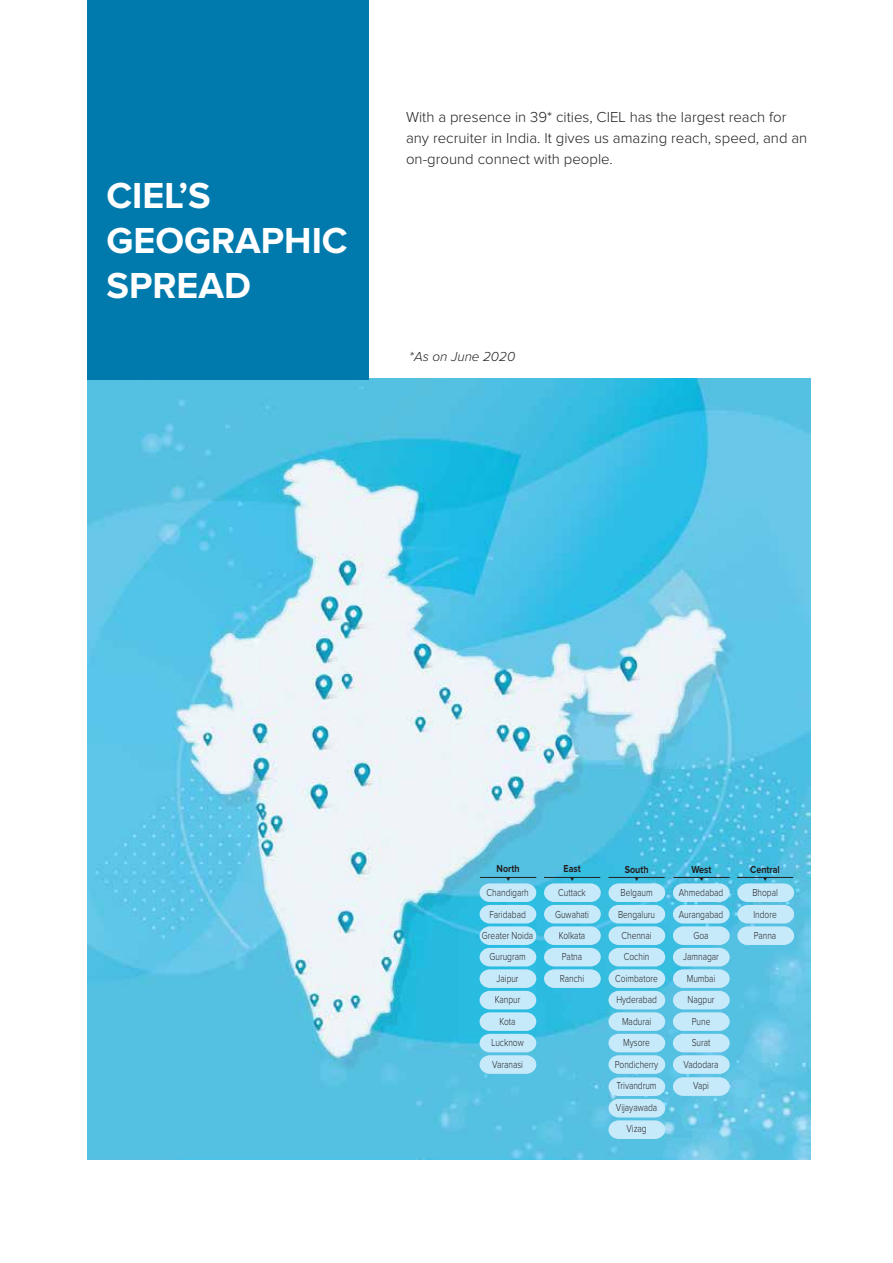
<style>
.page{position:relative;width:893px;height:1263px;background:#fff}
.page>*{position:absolute;margin:0;border:0;box-sizing:border-box;transform-origin:0 0}
.t1{font:700 37.5px/45px "Proxima Nova";color:#fff}
.t2{font:300 15px/21px "Proxima Nova";color:#231f20}
.t3{font:italic 300 13.5px "Proxima Nova";color:#231f20}
.t4{font:300 10.5px/21.5px "Proxima Nova";color:#231f20;text-align:center;scale:.8 1}
.t5{font:700 10.5px "Proxima Nova";color:#231f20;scale:.85 1}
</style>
<div class="page">
<img style="left:87px;top:378px;width:723px;height:782px">
<div style="left:87px;top:0;width:282px;height:379px;background:#007aad"></div>
<hr style="left:480px;top:877px;width:56px;height:1px;background:#231f20">
<svg style="left:480px;top:878px;width:56px;height:196px;background:#a8e0f5"></svg>
<hr style="left:544px;top:877px;width:56px;height:1px;background:#231f20">
<svg style="left:544px;top:878px;width:57px;height:110px;background:#a5dff4"></svg>
<hr style="left:608px;top:877px;width:57px;height:1px;background:#231f20">
<svg style="left:608px;top:878px;width:57px;height:261px;background:#a9e0f5"></svg>
<hr style="left:673px;top:877px;width:57px;height:1px;background:#231f20">
<svg style="left:673px;top:878px;width:57px;height:218px;background:#ace0f5"></svg>
<hr style="left:737px;top:877px;width:56px;height:1px;background:#231f20">
<svg style="left:737px;top:878px;width:57px;height:67px;background:#aadff4"></svg>
<h1 class="t1" style="left:106px;top:175px;width:243px">CIEL’S<br>GEOGRAPHIC<br>SPREAD</h1>
<h2 class="t2" style="left:406px;top:107px;width:403px">With a presence in 39* cities, CIEL has the largest reach for any recruiter in India. It gives us amazing reach, speed, and an on-ground connect with people.</h2>
<p class="t3" style="left:409px;top:350px;width:108px">*As on June 2020</p>
<p class="t5" style="left:496px;top:864px;width:29px">North</p>
<p class="t5" style="left:563px;top:864px;width:22px">East</p>
<p class="t5" style="left:625px;top:864px;width:30px">South</p>
<p class="t5" style="left:691px;top:864px;width:25px">West</p>
<p class="t5" style="left:750px;top:864px;width:36px">Central</p>
<p class="t4" style="left:482px;top:882px;width:66px">Chandigarh<br>Faridabad<br>Greater Noida<br>Gurugram<br>Jaipur<br>Kanpur<br>Kota<br>Lucknow<br>Varanasi</p>
<p class="t4" style="left:555px;top:882px;width:44px">Cuttack<br>Guwahati<br>Kolkata<br>Patna<br>Ranchi</p>
<p class="t4" style="left:615px;top:882px;width:56px">Belgaum<br>Bengaluru<br>Chennai<br>Cochin<br>Coimbatore<br>Hyderabad<br>Madurai<br>Mysore<br>Pondicherry<br>Trivandrum<br>Vijayawada<br>Vizag</p>
<p class="t4" style="left:679px;top:882px;width:57px">Ahmedabad<br>Aurangabad<br>Goa<br>Jamnagar<br>Mumbai<br>Nagpur<br>Pune<br>Surat<br>Vadodara<br>Vapi</p>
<p class="t4" style="left:752px;top:882px;width:33px;text-align:justify">Bhopal Indore Panna</p>
</div>
